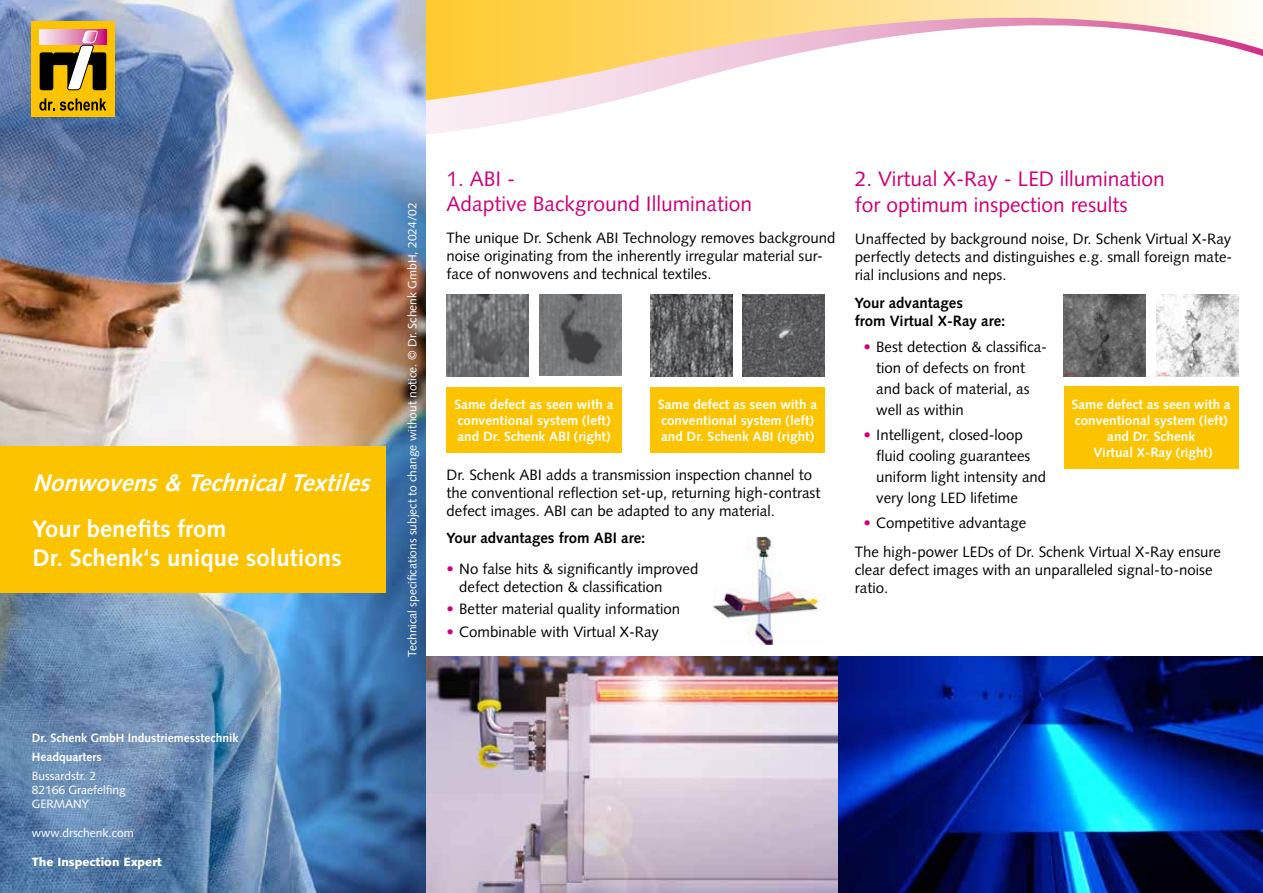
<style>
.page{position:relative;width:1263px;height:893px;background:#fff}
.page>*{position:absolute;margin:0;border:0;box-sizing:border-box;transform-origin:0 0}
.t1{font:700 24px/28.8px "Syntax LT Pro";color:#fff}
.t2{font:italic 700 24px "Syntax LT Pro";color:#fff}
.t3{font:21px/25.2px "Syntax LT Pro";color:#cd007b}
.t4{font:15px/18px "Syntax LT Pro";color:#000}
.t5{font:700 15px/18px "Syntax LT Pro";color:#000}
.t6{font:700 13.5px/16.2px "Syntax LT Pro";color:#fff}
.t7{font:12px/14.4px "Syntax LT Pro";color:#fff}
.t8{font:700 12px/18.6px "Syntax LT Pro";color:#fff}
.t9{font:900 12px "Syntax LT Pro";color:#fff}
.s1{color:#cd007b}
</style>
<div class="page">
<svg style="left:425px;top:0;width:838px;height:151px"></svg>
<img style="left:425px;top:657px;width:838px;height:236px">
<img style="left:0;top:0;width:425px;height:893px">
<img style="left:714px;top:536px;width:105px;height:108px">
<div style="left:32px;top:21px;width:83px;height:96px;background:#fcc400"></div>
<svg style="left:39px;top:98px;width:67px;height:13px"></svg>
<svg style="left:40px;top:30px;width:66px;height:61px"></svg>
<div style="left:0;top:446px;width:386px;height:147px;background:#fcc400"></div>
<img style="left:447px;top:294px;width:82px;height:82px">
<img style="left:540px;top:294px;width:82px;height:81px">
<img style="left:650px;top:294px;width:82px;height:82px">
<img style="left:743px;top:294px;width:82px;height:82px">
<div style="left:446px;top:387px;width:176px;height:66px;background:#fcc400"></div>
<div style="left:650px;top:387px;width:175px;height:66px;background:#fcc400"></div>
<img style="left:1064px;top:294px;width:82px;height:82px">
<img style="left:1156px;top:294px;width:82px;height:82px">
<div style="left:1064px;top:387px;width:174px;height:82px;background:#fcc400"></div>
<h1 class="t2" style="left:32px;top:469px;width:346px">Nonwovens&amp; TechnicalTextiles</h1>
<h1 class="t1" style="left:32px;top:514px;width:311px">Your benefits from<br>Dr. Schenk‘s unique solutions</h1>
<p class="t8" style="left:32px;top:729px;width:208px">Dr. Schenk GmbH Industriemesstechnik<br>Headquarters</p>
<p class="t7" style="left:32px;top:768px;width:96px">Bussardstr. 2<br>82166 Graefelfing<br>GERMANY</p>
<p class="t7" style="left:32px;top:826px;width:103px">www.drschenk.com</p>
<p class="t9" style="left:32px;top:855px;width:132px">The Inspection Expert</p>
<p class="t7" style="left:405px;top:657px;width:456px;rotate:-90deg">Technical specifications subject to change without notice. © Dr. Schenk GmbH, 2024/02</p>
<h2 class="t3" style="left:446px;top:166px;width:307px">1. ABI -<br>Adaptive Background Illumination</h2>
<p class="t4" style="left:446px;top:229px;width:390px">The unique Dr. Schenk ABI Technology removes background noise originating from the inherently irregular material sur&shy;face of nonwovens and technical textiles.</p>
<p class="t6" style="left:455px;top:396px;width:160px">Same defect as seen with a conventional system (left) and Dr. Schenk ABI (right)</p>
<p class="t6" style="left:658px;top:396px;width:160px">Same defect as seen with a conventional system (left) and Dr. Schenk ABI (right)</p>
<p class="t4" style="left:446px;top:466px;width:375px">Dr. Schenk ABI adds a transmission inspection channel to the conventional reflection set-up, returning high-contrast defect images. ABI can be adapted to any material.</p>
<p class="t5" style="left:446px;top:529px;width:200px">Your advantages from ABI are:</p>
<p class="t4" style="left:459px;top:560px;width:241px;text-indent:-13px"><span class="s1">•</span> No false hits &amp; significantly improved defect detection &amp; classification</p>
<p class="t4" style="left:446px;top:600px;width:235px"><span class="s1">•</span> Better material quality information</p>
<p class="t4" style="left:446px;top:622px;width:214px"><span class="s1">•</span> Combinable with Virtual X-Ray</p>
<h2 class="t3" style="left:855px;top:167px;width:312px">2. Virtual X-Ray - LED illumination for optimum inspection results</h2>
<p class="t4" style="left:855px;top:230px;width:379px;text-align:justify">Unaffected by background noise, Dr. Schenk Virtual X-Ray perfectly detects and distinguishes e.g. small foreign mate&shy;rial inclusions and neps.</p>
<p class="t5" style="left:855px;top:294px;width:152px">Your advantages<br>from Virtual X-Ray are:</p>
<p class="t4" style="left:876px;top:336px;width:172px;line-height:21px;text-indent:-13px"><span class="s1">•</span> Best detection &amp; classifica&shy;tion of defects on front and back of material, as well as within</p>
<p class="t4" style="left:876px;top:424px;width:172px;line-height:21px;text-indent:-13px"><span class="s1">•</span> Intelligent, closed-loop fluid cooling guarantees uniform light intensity and very long LED lifetime</p>
<p class="t4" style="left:855px;top:509px;width:367px;line-height:28.3px;text-indent:9px"><span class="s1">•</span> Competitive advantage<br>The high-power LEDs of Dr. Schenk Virtual X-Ray ensure</p>
<p class="t4" style="left:855px;top:560px;width:359px">clear defect images with an unparalleled signal-to-noise ratio.</p>
<p class="t6" style="left:1072px;top:396px;width:160px;text-align:center">Same defect as seen with a conventional system (left) and Dr. Schenk<br>Virtual X-Ray (right)</p>
</div>
